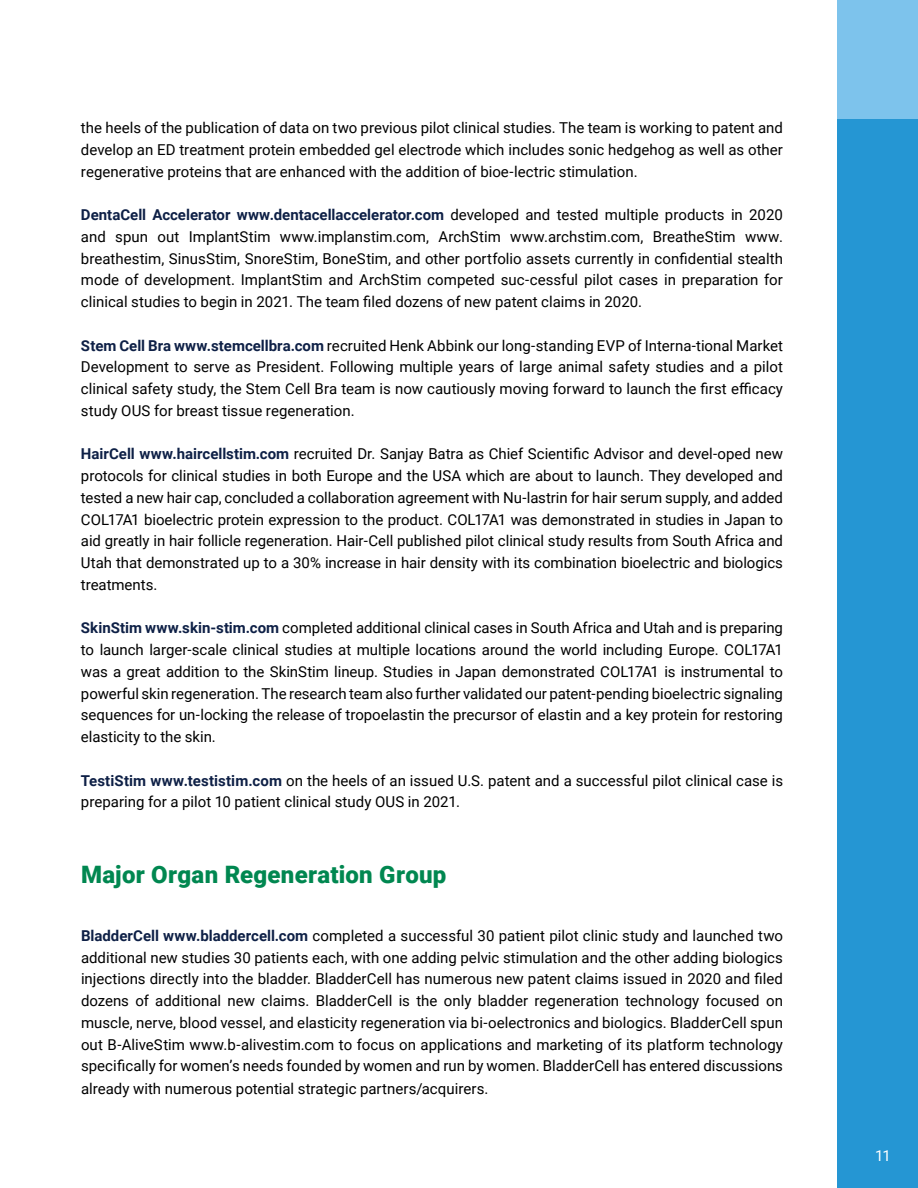
<style>
.page{position:relative;width:918px;height:1188px;background:#fff}
.page>*{position:absolute;margin:0;border:0;box-sizing:border-box;transform-origin:0 0}
.t1{font:900 24px "Roboto";letter-spacing:.01em;color:#008750}
.t2{font:15px/21.8px "Roboto";color:#000;text-align:justify}
.t3{font:15px "Roboto";color:#fff}
.s1{font-weight:700;color:#0e2046}
</style>
<div class="page">
<div style="left:837px;top:0;width:81px;height:1188px;background:#2596d3"></div>
<div style="left:837px;top:0;width:81px;height:119px;background:#7dc3ec"></div>
<p class="t2" style="left:81px;top:116px;width:704px">the heels of the publication of data on two previous pilot clinical studies. The team is working to patent and develop an ED treatment protein embedded gel electrode which includes sonic hedgehog as well as other regenerative proteins that are enhanced with the addition of bioe-lectric stimulation.</p>
<p class="t2" style="left:81px;top:203px;width:704px"><span class="s1">DentaCell Accelerator www.dentacellaccelerator.com</span> developed and tested multiple products in 2020 and spun out ImplantStim www.implanstim.com, ArchStim www.archstim.com, BreatheStim www. breathestim, SinusStim, SnoreStim, BoneStim, and other portfolio assets currently in confidential stealth mode of development. ImplantStim and ArchStim competed suc-cessful pilot cases in preparation for clinical studies to begin in 2021. The team filed dozens of new patent claims in 2020.</p>
<p class="t2" style="left:81px;top:334px;width:704px"><span class="s1">Stem Cell Bra www.stemcellbra.com</span> recruited Henk Abbink our long-standing EVP of Interna-tional Market Development to serve as President. Following multiple years of large animal safety studies and a pilot clinical safety study, the Stem Cell Bra team is now cautiously moving forward to launch the first efficacy study OUS for breast tissue regeneration.</p>
<p class="t2" style="left:81px;top:443px;width:704px"><span class="s1">HairCell www.haircellstim.com</span> recruited Dr. Sanjay Batra as Chief Scientific Advisor and devel-oped new protocols for clinical studies in both Europe and the USA which are about to launch. They developed and tested a new hair cap, concluded a collaboration agreement with Nu-lastrin for hair serum supply, and added COL17A1 bioelectric protein expression to the product. COL17A1 was demonstrated in studies in Japan to aid greatly in hair follicle regeneration. Hair-Cell published pilot clinical study results from South Africa and Utah that demonstrated up to a 30% increase in hair density with its combination bioelectric and biologics treatments.</p>
<p class="t2" style="left:81px;top:617px;width:704px"><span class="s1">SkinStim www.skin-stim.com</span> completed additional clinical cases in South Africa and Utah and is preparing to launch larger-scale clinical studies at multiple locations around the world including Europe. COL17A1 was a great addition to the SkinStim lineup. Studies in Japan demonstrated COL17A1 is instrumental to powerful skin regeneration. The research team also further validated our patent-pending bioelectric signaling sequences for un-locking the release of tropoelastin the precursor of elastin and a key protein for restoring elasticity to the skin.</p>
<p class="t2" style="left:81px;top:769px;width:704px"><span class="s1">TestiStim www.testistim.com</span> on the heels of an issued U.S. patent and a successful pilot clinical case is preparing for a pilot 10 patient clinical study OUS in 2021.</p>
<h1 class="t1" style="left:81px;top:858px;width:367px">Major Organ Regeneration Group</h1>
<p class="t2" style="left:81px;top:924px;width:704px"><span class="s1">BladderCell www.bladdercell.com</span> completed a successful 30 patient pilot clinic study and launched two additional new studies 30 patients each, with one adding pelvic stimulation and the other adding biologics injections directly into the bladder. BladderCell has numerous new patent claims issued in 2020 and filed dozens of additional new claims. BladderCell is the only bladder regeneration technology focused on muscle, nerve, blood vessel, and elasticity regeneration via bi-oelectronics and biologics. BladderCell spun out B-AliveStim www.b-alivestim.com to focus on applications and marketing of its platform technology specifically for women’s needs founded by women and run by women. BladderCell has entered discussions already with numerous potential strategic partners/acquirers.</p>
<p class="t3" style="left:875px;top:1145px;width:17px">11</p>
</div>
